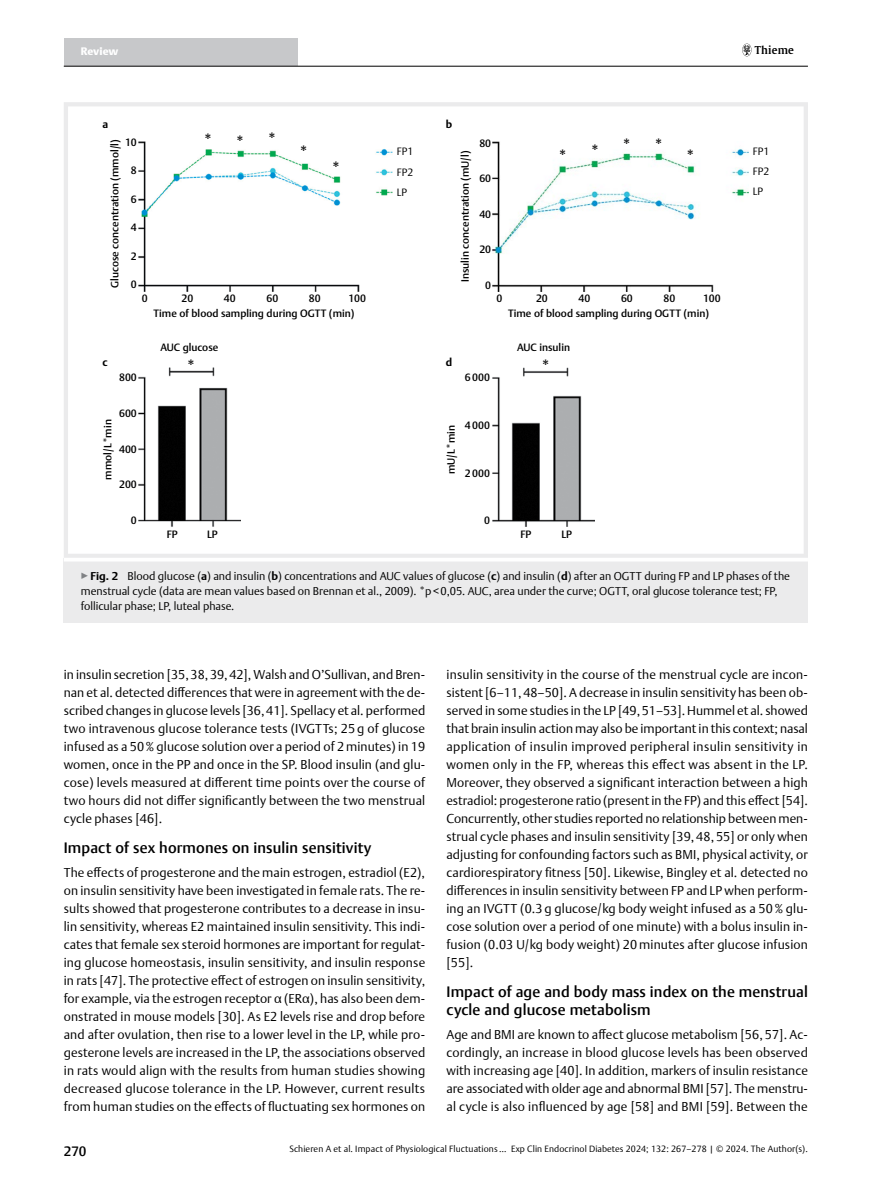
<style>
.page{position:relative;width:893px;height:1191px;background:#fff}
.page>*{position:absolute;margin:0;border:0;box-sizing:border-box;transform-origin:0 0}
.t1{font:500 17.4px "Thieme Argo 2011";color:#000}
.t2{font:500 15px/18px "Thieme Argo 2011";letter-spacing:.01em;color:#000}
.t3{font:500 13.5px "Thieme Argo 2011";color:#000}
.t4{font:300 12.75px/18px "Thieme Argo 2011";letter-spacing:.01em;color:#000;text-align:justify}
.t5{font:300 11.25px/15px "Thieme Argo 2011";color:#000}
.t6{font:900 10.8px "Thieme Argo 2011";letter-spacing:-.005em;color:#fff}
.t7{font:600 10.8px "Thieme Gulliver 2011";letter-spacing:.01em;color:#000}
.t8{font:700 10.8px "Thieme Argo 2011";color:#000}
.t9{font:500 10.5px "Thieme Argo 2011";color:#000}
.t10{font:300 10.5px/20.1px "Thieme Argo 2011";color:#000;text-align:justify}
.t11{font:300 9px "Thieme Argo 2011";letter-spacing:.01em;color:#000}
.s1{color:#808285}
.s2{font-weight:700}
</style>
<div class="page">
<div style="left:64px;top:38px;width:234px;height:28px;background:#c7c8ca"></div>
<hr style="left:64px;top:66px;width:744px;height:1px;background:#000">
<svg style="left:742px;top:44px;width:9px;height:12px"></svg>
<svg style="left:64px;top:102px;width:744px;height:456px"></svg>
<div style="left:64px;top:558px;width:744px;height:64px;background:#ebebec"></div>
<hr style="left:64px;top:558px;width:744px;height:3px;background:#fff">
<p class="t6" style="left:81px;top:44px;width:39px">Review</p>
<p class="t7" style="left:755px;top:42px;width:40px">Thieme</p>
<p class="t8" style="left:102px;top:117px;width:7px">a</p>
<p class="t8" style="left:446px;top:117px;width:8px">b</p>
<p class="t9" style="left:125px;top:135px;width:13px">10</p>
<p class="t9" style="left:108px;top:288px;width:150px;rotate:-90deg">Glucose concentration (mmol/l)</p>
<p class="t9" style="left:131px;top:163px;width:7px">8</p>
<p class="t9" style="left:131px;top:192px;width:7px">6</p>
<p class="t9" style="left:131px;top:220px;width:7px">4</p>
<p class="t9" style="left:131px;top:249px;width:7px">2</p>
<p class="t9" style="left:131px;top:277px;width:7px">0</p>
<h1 class="t1" style="left:203px;top:130px;width:43px">* *</h1>
<h1 class="t1" style="left:267px;top:129px;width:11px">*</h1>
<h1 class="t1" style="left:299px;top:141px;width:11px">*</h1>
<h1 class="t1" style="left:331px;top:158px;width:11px">*</h1>
<p class="t9" style="left:142px;top:292px;width:7px">0</p>
<p class="t9" style="left:181px;top:292px;width:13px">20</p>
<p class="t9" style="left:224px;top:292px;width:13px">40</p>
<p class="t9" style="left:266px;top:292px;width:13px">60</p>
<p class="t9" style="left:309px;top:292px;width:13px">80</p>
<p class="t9" style="left:348px;top:292px;width:19px">100</p>
<p class="t9" style="left:154px;top:306px;width:202px">Time of blood sampling during OGTT (min)</p>
<p class="t10" style="left:397px;top:141px;width:18px">FP1<br>FP2<br>LP</p>
<p class="t9" style="left:458px;top:282px;width:133px;rotate:-90deg">Insulin concentration (mU/l)</p>
<p class="t9" style="left:479px;top:136px;width:13px">80</p>
<p class="t9" style="left:479px;top:171px;width:13px">60</p>
<p class="t9" style="left:479px;top:207px;width:13px">40</p>
<p class="t9" style="left:479px;top:242px;width:13px">20</p>
<p class="t9" style="left:485px;top:278px;width:7px">0</p>
<h1 class="t1" style="left:558px;top:146px;width:11px">*</h1>
<h1 class="t1" style="left:590px;top:140px;width:11px">*</h1>
<h1 class="t1" style="left:622px;top:134px;width:11px">*</h1>
<h1 class="t1" style="left:654px;top:134px;width:11px">*</h1>
<h1 class="t1" style="left:686px;top:146px;width:11px">*</h1>
<p class="t9" style="left:497px;top:292px;width:7px">0</p>
<p class="t9" style="left:536px;top:292px;width:13px">20</p>
<p class="t9" style="left:578px;top:292px;width:13px">40</p>
<p class="t9" style="left:621px;top:292px;width:13px">60</p>
<p class="t9" style="left:663px;top:292px;width:13px">80</p>
<p class="t9" style="left:703px;top:292px;width:19px">100</p>
<p class="t9" style="left:508px;top:306px;width:202px">Time of blood sampling during OGTT (min)</p>
<p class="t9" style="left:160px;top:341px;width:59px">AUC glucose</p>
<p class="t9" style="left:517px;top:341px;width:54px">AUC insulin</p>
<p class="t8" style="left:102px;top:355px;width:7px">c</p>
<p class="t8" style="left:446px;top:355px;width:8px">d</p>
<h1 class="t1" style="left:186px;top:355px;width:11px">*</h1>
<h1 class="t1" style="left:541px;top:355px;width:11px">*</h1>
<p class="t9" style="left:119px;top:371px;width:19px">800</p>
<p class="t9" style="left:119px;top:406px;width:19px">600</p>
<p class="t9" style="left:119px;top:442px;width:19px">400</p>
<p class="t9" style="left:119px;top:477px;width:19px">200</p>
<p class="t9" style="left:131px;top:513px;width:7px">0</p>
<p class="t9" style="left:101px;top:480px;width:62px;rotate:-90deg">mmol/L*min</p>
<p class="t9" style="left:465px;top:370px;width:27px">6 000</p>
<p class="t9" style="left:465px;top:418px;width:27px">4 000</p>
<p class="t9" style="left:465px;top:466px;width:27px">2 000</p>
<p class="t9" style="left:484px;top:513px;width:7px">0</p>
<p class="t9" style="left:444px;top:474px;width:51px;rotate:-90deg">mU/L*min</p>
<p class="t10" style="left:753px;top:141px;width:18px">FP1<br>FP2<br>LP</p>
<p class="t9" style="left:167px;top:527px;width:12px">FP</p>
<p class="t9" style="left:207px;top:527px;width:12px">LP</p>
<p class="t9" style="left:520px;top:527px;width:12px">FP</p>
<p class="t9" style="left:561px;top:527px;width:12px">LP</p>
<p class="t5" style="left:81px;top:568px;width:711px"><span class="s1">▶</span><span class="s2">Fig. 2</span> Blood glucose (<span class="s2">a</span>) and insulin (<span class="s2">b</span>) concentrations and AUC values of glucose (<span class="s2">c</span>) and insulin (<span class="s2">d</span>) after an OGTT during FP and LP phases of the menstrual cycle (data are mean values based on Brennan et al., 2009). *p&lt;0,05. AUC, area under the curve; OGTT, oral glucose tolerance test; FP, follicular phase; LP, luteal phase.</p>
<p class="t4" style="left:64px;top:665px;width:363px">in insulin secretion [35,38,39,42], Walsh and O’Sullivan, and Bren&shy;nan et al. detected differences that were in agreement with the de&shy;scribed changes in glucose levels [36,41]. Spellacy et al. performed two intravenous glucose tolerance tests (IVGTTs; 25 g of glucose infused as a 50% glucose solution over a period of 2minutes) in 19 women, once in the PP and once in the SP. Blood insulin (and glu&shy;cose) levels measured at different time points over the course of two hours did not differ significantly between the two menstrual cycle phases [46].</p>
<p class="t2" style="left:64px;top:838px;width:309px">Impact of sex hormones on insulin sensitivity</p>
<p class="t4" style="left:64px;top:863px;width:363px">The effects of progesterone and the main estrogen, estradiol (E2), on insulin sensitivity have been investigated in female rats. The re&shy;sults showed that progesterone contributes to a decrease in insu&shy;lin sensitivity, whereas E2 maintained insulin sensitivity. This indi&shy;cates that female sex steroid hormones are important for regulat&shy;ing glucose homeostasis, insulin sensitivity, and insulin response in rats [47]. The protective effect of estrogen on insulin sensitivity, for example, via the estrogen receptor α (ERα), has also been dem&shy;onstrated in mouse models [30]. As E2 levels rise and drop before and after ovulation, then rise to a lower level in the LP, while pro&shy;gesterone levels are increased in the LP, the associations observed in rats would align with the results from human studies showing decreased glucose tolerance in the LP. However, current results from human studies on the effects of fluctuating sex hormones on</p>
<p class="t4" style="left:446px;top:665px;width:363px">insulin sensitivity in the course of the menstrual cycle are incon&shy;sistent [6–11,48–50]. A decrease in insulin sensitivity has been ob&shy;served in some studies in the LP [49,51–53]. Hummel et al. showed that brain insulin action may also be important in this context; nasal application of insulin improved peripheral insulin sensitivity in women only in the FP, whereas this effect was absent in the LP.<br>Moreover, they observed a significant interaction between a high estradiol: progesterone ratio (present in the FP) and this effect [54].<br>Concurrently, other studies reported no relationship between men&shy;strual cycle phases and insulin sensitivity [39,48, 55] or only when adjusting for confounding factors such as BMI, physical activity, or cardiorespiratory fitness [50]. Likewise, Bingley et al. detected no differences in insulin sensitivity between FP and LP when perform&shy;ing an IVGTT (0.3 g glucose/kg body weight infused as a 50% glu&shy;cose solution over a period of one minute) with a bolus insulin in&shy;fusion (0.03 U/kg body weight) 20 minutes after glucose infusion [55].</p>
<p class="t2" style="left:446px;top:982px;width:363px">Impact of age and body mass index on the menstrual cycle and glucose metabolism</p>
<p class="t4" style="left:446px;top:1025px;width:363px">Age and BMI are known to affect glucose metabolism [56, 57]. Ac&shy;cordingly, an increase in blood glucose levels has been observed with increasing age [40]. In addition, markers of insulin resistance are associated with older age and abnormal BMI [57]. The menstru&shy;al cycle is also influenced by age [58] and BMI [59]. Between the</p>
<p class="t3" style="left:64px;top:1142px;width:24px">270</p>
<p class="t11" style="left:289px;top:1143px;width:520px">Schieren A et al. Impact of Physiological Fluctuations … Exp Clin Endocrinol Diabetes 2024; 132: 267–278 | © 2024. The Author(s).</p>
</div>
